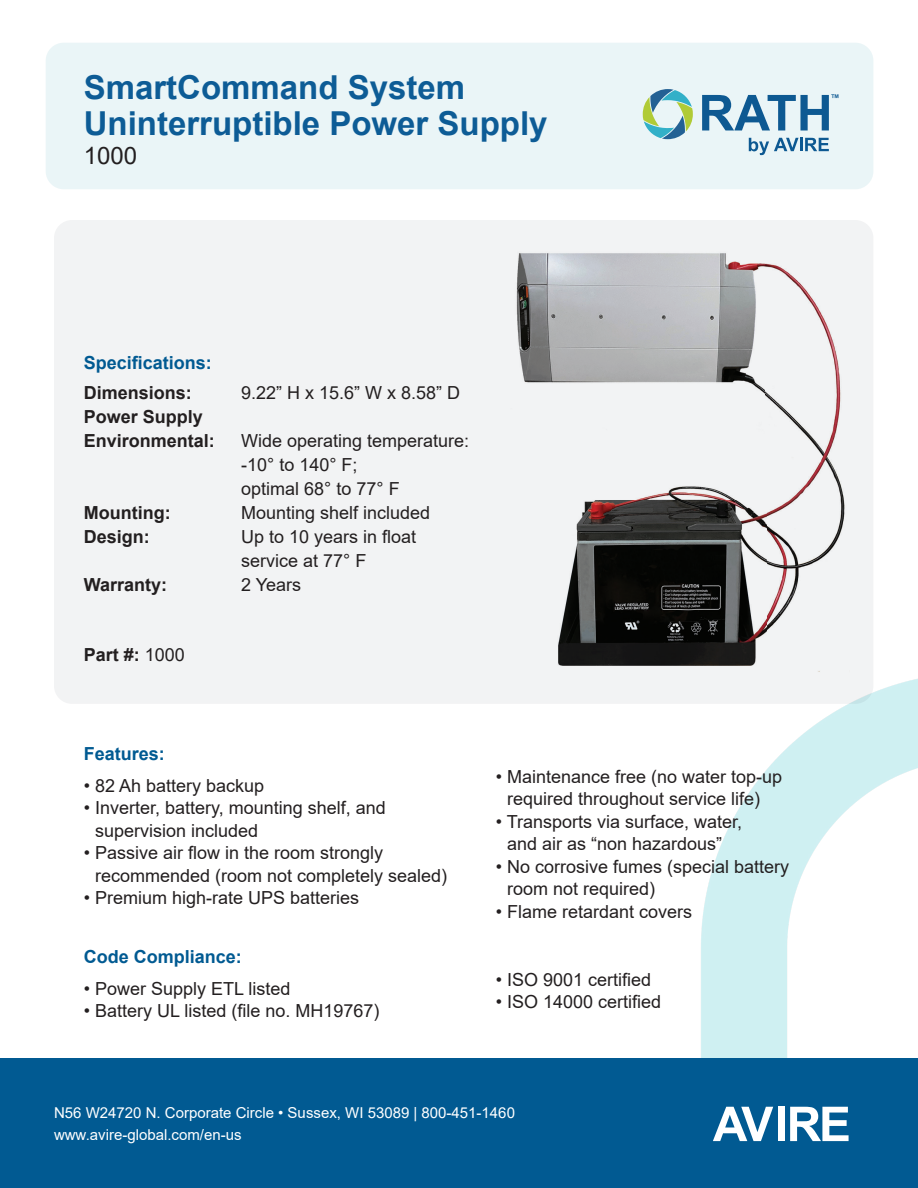
<style>
.page{position:relative;width:918px;height:1188px;background:#fff}
.page>*{position:absolute;margin:0;border:0;box-sizing:border-box;transform-origin:0 0}
.t1{font:700 33px "Arial";color:#0d5c96}
.t2{font:24px "Arial";color:#231f20}
.t3{font:18px/22.5px "Arial";color:#231f20}
.t4{font:700 18px "Arial";color:#231f20}
.t5{font:700 18px "Arial";color:#015a92}
.t6{font:15px "Arial";color:#fff}
.t7{font:9.3px "Arial Rounded MT Bold";color:#0d5992}
.s1{font-weight:400}
</style>
<div class="page">
<img style="left:701px;top:679px;width:217px;height:379px">
<div style="left:0;top:1058px;width:918px;height:130px;background:#015a92"></div>
<svg style="left:713px;top:1107px;width:60px;height:34px"></svg>
<div style="left:778px;top:1107px;width:7px;height:34px;background:#fff"></div>
<svg style="left:790px;top:1107px;width:59px;height:34px"></svg>
<div style="left:46px;top:43px;width:827px;height:146px;background:#eaf5f7;border-radius:18px"></div>
<svg style="left:702px;top:95px;width:127px;height:35px"></svg>
<svg style="left:749px;top:138px;width:80px;height:17px"></svg>
<svg style="left:643px;top:89px;width:50px;height:50px"></svg>
<div style="left:54px;top:220px;width:819px;height:484px;background:#f2f3f4;border-radius:18px"></div>
<img style="left:516px;top:253px;width:329px;height:419px">
<p class="t1" style="left:84px;top:64px;width:383px">SmartCommand System</p>
<p class="t1" style="left:84px;top:100px;width:465px">Uninterruptible Power Supply</p>
<p class="t2" style="left:84px;top:139px;width:55px">1000</p>
<p class="t7" style="left:831px;top:93px;width:11px">™</p>
<p class="t5" style="left:84px;top:350px;width:130px">Specifications:</p>
<p class="t4" style="left:84px;top:380px;width:110px">Dimensions:</p>
<p class="t3" style="left:241px;top:381px;width:221px">9.22” H x 15.6” W x 8.58” D</p>
<p class="t4" style="left:84px;top:404px;width:121px">Power Supply</p>
<p class="t4" style="left:84px;top:428px;width:133px">Environmental:</p>
<p class="t3" style="left:241px;top:428px;width:230px;line-height:24px">Wide operating temperature: -10° to 140° F;</p>
<p class="t3" style="left:241px;top:477px;width:160px">optimal 68° to 77° F</p>
<p class="t4" style="left:84px;top:500px;width:88px">Mounting:</p>
<p class="t3" style="left:241px;top:501px;width:191px">Mounting shelf included</p>
<p class="t4" style="left:84px;top:524px;width:68px">Design:</p>
<p class="t3" style="left:241px;top:524px;width:177px;line-height:24px">Up to 10 years in float service at 77° F</p>
<p class="t4" style="left:84px;top:572px;width:85px">Warranty:</p>
<p class="t3" style="left:241px;top:573px;width:62px">2 Years</p>
<p class="t4" style="left:84px;top:642px;width:103px">Part #: <span class="s1">1000</span></p>
<p class="t5" style="left:84px;top:741px;width:83px">Features:</p>
<p class="t3" style="left:84px;top:774px;width:182px">• 82 Ah battery backup</p>
<p class="t3" style="left:95px;top:797px;width:292px;text-indent:-11px">• Inverter, battery, mounting shelf, and supervision included</p>
<p class="t3" style="left:95px;top:842px;width:354px;text-indent:-11px">• Passive air flow in the room strongly recommended (room not completely sealed)</p>
<p class="t3" style="left:84px;top:887px;width:277px">• Premium high-rate UPS batteries</p>
<p class="t5" style="left:84px;top:944px;width:160px">Code Compliance:</p>
<p class="t3" style="left:84px;top:977px;width:208px">• Power Supply ETL listed</p>
<p class="t3" style="left:84px;top:1000px;width:297px">• Battery UL listed (file no. MH19767)</p>
<p class="t3" style="left:496px;top:765px;width:288px;text-align:center">• Maintenance free (no water top-up required throughout service life)</p>
<p class="t3" style="left:496px;top:810px;width:248px;text-align:center">• Transports via surface, water, and air as “non hazardous”</p>
<p class="t3" style="left:507px;top:855px;width:284px;text-indent:-11px">• No corrosive fumes (special battery room not required)</p>
<p class="t3" style="left:496px;top:900px;width:198px">• Flame retardant covers</p>
<p class="t3" style="left:496px;top:968px;width:157px">• ISO 9001 certified</p>
<p class="t3" style="left:496px;top:991px;width:167px">• ISO 14000 certified</p>
<p class="t6" style="left:54px;top:1102px;width:463px">N56 W24720 N. Corporate Circle • Sussex, WI 53089 | 800-451-1460</p>
<p class="t6" style="left:54px;top:1125px;width:189px">www.avire-global.com/en-us</p>
</div>
